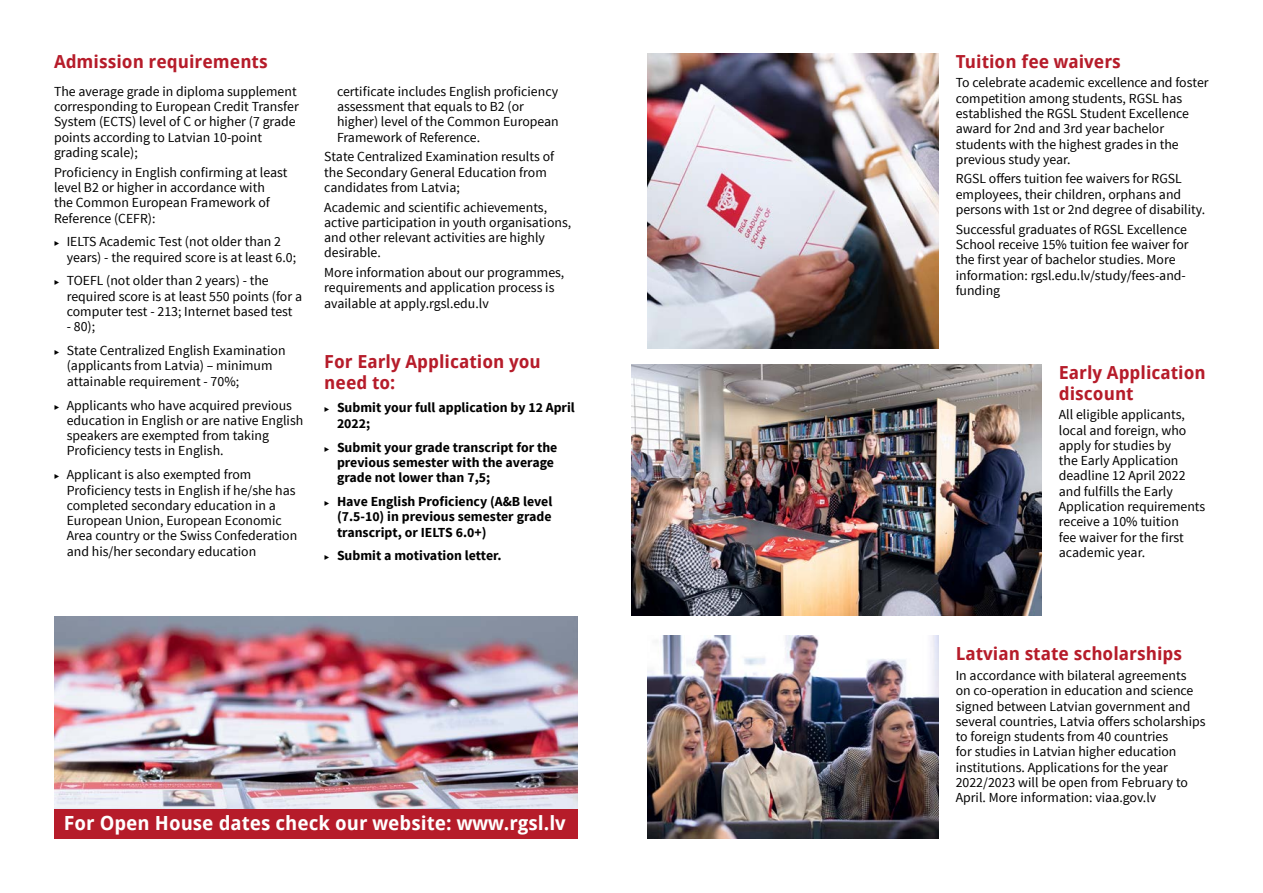
<style>
.page{position:relative;width:1263px;height:893px;background:#fff}
.page>*{position:absolute;margin:0;border:0;box-sizing:border-box;transform-origin:0 0}
.t1{font:700 19.5px "Droid Sans";color:#fff}
.t2{font:700 18px/21px "Droid Sans";color:#b61c2a}
.t3{font:13.8px/15.3px "Source Sans Pro";color:#000}
.t4{font:700 13.8px/15.3px "Source Sans Pro";color:#000}
.s1{font-size:9px}
.s2{font-weight:400;font-size:9px}
</style>
<div class="page">
<img style="left:54px;top:617px;width:523px;height:193px">
<div style="left:54px;top:810px;width:523px;height:29px;background:#b61c2a"></div>
<img style="left:631px;top:365px;width:411px;height:251px">
<img style="left:648px;top:636px;width:291px;height:203px">
<img style="left:648px;top:53px;width:291px;height:296px">
<h2 class="t2" style="left:54px;top:50px;width:215px">Admission requirements</h2>
<p class="t3" style="left:54px;top:84px;width:246px">The average grade in diploma supplement corresponding to European Credit Transfer System (ECTS) level of C or higher (7 grade points according to Latvian 10-point grading scale);</p>
<p class="t3" style="left:54px;top:165px;width:235px">Proficiency in English confirming at least level B2 or higher in accordance with<br>the Common European Framework of Reference (CEFR):</p>
<p class="t3" style="left:67px;top:234px;width:231px;text-indent:-13px"><span class="s1">▶</span> IELTS Academic Test (not older than 2 years) - the required score is at least 6.0;</p>
<p class="t3" style="left:67px;top:273px;width:237px;text-indent:-13px"><span class="s1">▶</span> TOEFL (not older than 2 years) - the required score is at least 550 points (for a computer test - 213; Internet based test</p>
<p class="t3" style="left:54px;top:315px;width:233px;line-height:23.9px;text-indent:13px">- 80);<br><span class="s1">▶</span> State Centralized English Examination</p>
<p class="t3" style="left:67px;top:358px;width:207px">(applicants from Latvia) – minimum attainable requirement - 70%;</p>
<p class="t3" style="left:67px;top:398px;width:238px;text-indent:-13px"><span class="s1">▶</span> Applicants who have acquired previous education in English or are native English speakers are exempted from taking Proficiency tests in English.</p>
<p class="t3" style="left:67px;top:467px;width:232px;text-indent:-13px"><span class="s1">▶</span> Applicant is also exempted from Proficiency tests in English if he/she has completed secondary education in a European Union, European Economic Area country or the Swiss Confederation and his/her secondary education</p>
<p class="t3" style="left:337px;top:84px;width:223px">certificate includes English proficiency assessment that equals to B2 (or higher) level of the Common European Framework of Reference.</p>
<p class="t3" style="left:324px;top:149px;width:231px">State Centralized Examination results of the Secondary General Education from candidates from Latvia;</p>
<p class="t3" style="left:324px;top:199px;width:249px">Academic and scientific achievements, active participation in youth organisations, and other relevant activities are highly desirable.</p>
<p class="t3" style="left:324px;top:265px;width:242px">More information about our programmes, requirements and application process is available at apply.rgsl.edu.lv</p>
<h2 class="t2" style="left:324px;top:350px;width:218px">For Early Application you need to:</h2>
<p class="t4" style="left:337px;top:401px;width:239px;text-indent:-13px"><span class="s2">▶</span> Submit your full application by 12 April<br>2022;</p>
<p class="t4" style="left:337px;top:440px;width:222px;text-indent:-13px"><span class="s2">▶</span> Submit your grade transcript for the previous semester with the average grade not lower than 7,5;</p>
<p class="t4" style="left:337px;top:494px;width:217px;text-align:justify;text-indent:-13px"><span class="s2">▶</span> Have English Proficiency (A&amp;B level (7.5-10) in previous semester grade transcript, or IELTS 6.0+)</p>
<p class="t4" style="left:324px;top:549px;width:179px"><span class="s2">▶</span> Submit a motivation letter.</p>
<h1 class="t1" style="left:64px;top:809px;width:503px">For Open House dates check our website: www.rgsl.lv</h1>
<h2 class="t2" style="left:956px;top:50px;width:167px">Tuition fee waivers</h2>
<p class="t3" style="left:956px;top:75px;width:254px">To celebrate academic excellence and foster competition among students, RGSL has established the RGSL Student Excellence award for 2nd and 3rd year bachelor students with the highest grades in the previous study year.</p>
<p class="t3" style="left:956px;top:171px;width:251px">RGSL offers tuition fee waivers for RGSL employees, their children, orphans and persons with 1st or 2nd degree of disability.</p>
<p class="t3" style="left:956px;top:222px;width:234px">Successful graduates of RGSL Excellence School receive 15% tuition fee waiver for the first year of bachelor studies. More information: rgsl.edu.lv/study/fees-and&shy;funding</p>
<h2 class="t2" style="left:1059px;top:361px;width:148px">Early Application discount</h2>
<p class="t3" style="left:1059px;top:407px;width:148px">All eligible applicants, local and foreign, who apply for studies by<br>the Early Application deadline 12 April 2022 and fulfills the Early<br>Application requirements receive a 10% tuition<br>fee waiver for the first academic year.</p>
<h2 class="t2" style="left:956px;top:643px;width:228px">Latvian state scholarships</h2>
<p class="t3" style="left:956px;top:668px;width:251px">In accordance with bilateral agreements<br>on co-operation in education and science signed between Latvian government and several countries, Latvia offers scholarships to foreign students from 40 countries<br>for studies in Latvian higher education institutions. Applications for the year 2022/2023 will be open from February to April. More information: viaa.gov.lv</p>
</div>
